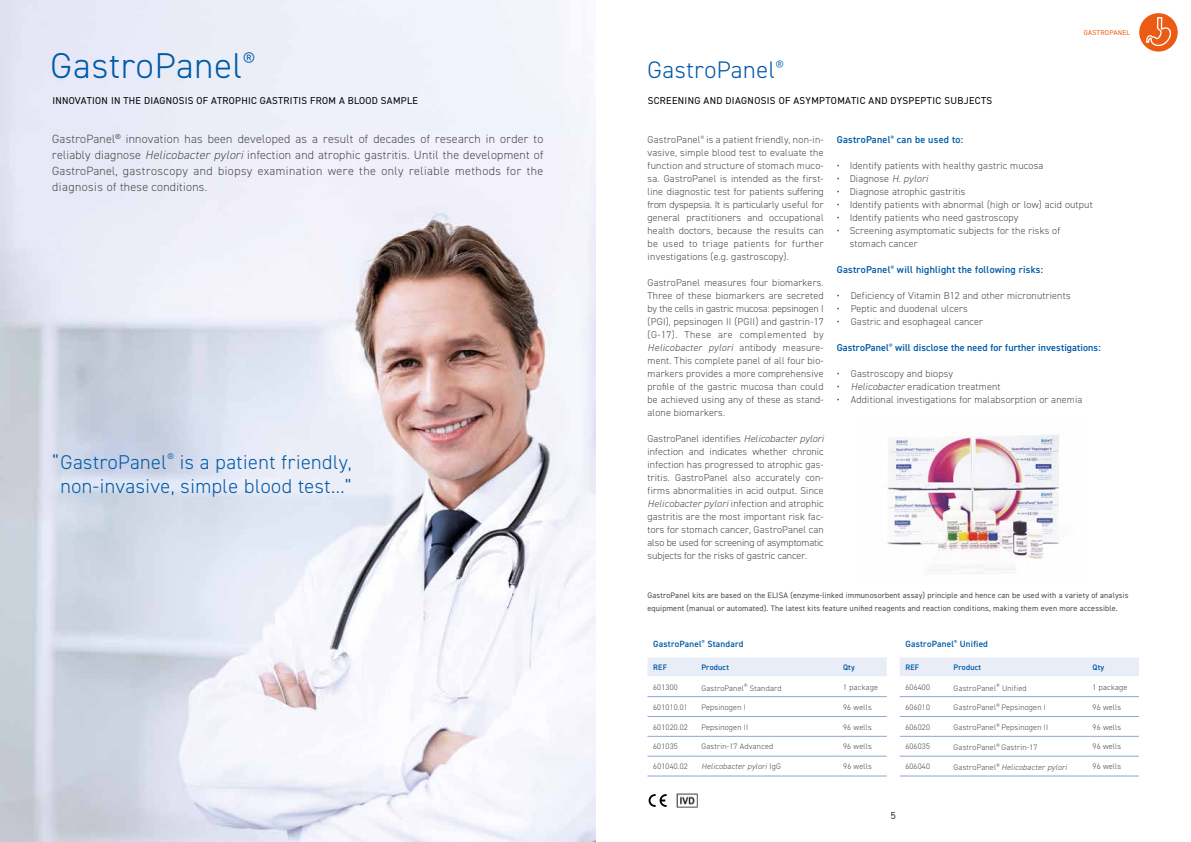
<style>
.page{position:relative;width:1191px;height:842px;background:#fff}
.page>*{position:absolute;margin:0;border:0;box-sizing:border-box;transform-origin:0 0}
.t1{font:300 36px "DIN2014";letter-spacing:.025em;color:#005aa7}
.t2{font:300 24px "DIN2014";letter-spacing:.025em;color:#005aa7}
.t3{font:300 20px/24px "DIN2014";letter-spacing:.025em;color:#005aa7;text-align:center}
.t4{font:300 12px/16px "DIN2014";letter-spacing:.04em;color:#4a4a49;text-align:justify}
.t5{font:300 10px/13px "DIN2014";letter-spacing:.02em;color:#4a4a49;text-align:justify}
.t6{font:600 10px "DIN2014";letter-spacing:.02em;color:#005aa7}
.t7{font:10px "DIN2014";letter-spacing:.03em;color:#000}
.t8{font:600 9px "DIN2014";letter-spacing:.025em;color:#005aa7}
.t9{font:300 8px "DIN2014";letter-spacing:.025em;color:#4a4a49}
.t10{font:8px/13px "DIN2014";letter-spacing:.02em;color:#4a4a49}
.t11{font:italic 300 8px "DIN2014";letter-spacing:.025em;color:#4a4a49}
.t12{font:600 8px "DIN2014";letter-spacing:.025em;color:#005aa7}
.t13{font:7px "DIN2014";letter-spacing:.035em;color:#eb5b13}
.s1{font-style:italic}
.s2{color:#005aa7}
.s3{font-style:normal}
</style>
<div class="page">
<div style="left:1139px;top:13px;width:38px;height:39px;background:#eb5b13;border-radius:50%"></div>
<svg style="left:1145px;top:16px;width:26px;height:31px"></svg>
<img style="left:0;top:0;width:595px;height:842px">
<svg style="left:648px;top:794px;width:18px;height:13px"></svg>
<img style="left:676px;top:794px;width:21px;height:13px">
<div style="left:647px;top:657px;width:239px;height:19px;background:#e9edf8"></div>
<hr style="left:647px;top:696px;width:48px;height:1px;background:#8da4d5">
<hr style="left:695px;top:696px;width:142px;height:1px;background:#8da4d5">
<hr style="left:837px;top:696px;width:49px;height:1px;background:#8da4d5">
<hr style="left:647px;top:716px;width:48px;height:1px;background:#8da4d5">
<hr style="left:695px;top:716px;width:142px;height:1px;background:#8da4d5">
<hr style="left:837px;top:716px;width:49px;height:1px;background:#8da4d5">
<hr style="left:647px;top:736px;width:48px;height:1px;background:#8da4d5">
<hr style="left:695px;top:736px;width:142px;height:1px;background:#8da4d5">
<hr style="left:837px;top:736px;width:49px;height:1px;background:#8da4d5">
<hr style="left:647px;top:756px;width:48px;height:1px;background:#8da4d5">
<hr style="left:695px;top:756px;width:142px;height:1px;background:#8da4d5">
<hr style="left:837px;top:756px;width:49px;height:1px;background:#8da4d5">
<hr style="left:647px;top:776px;width:48px;height:1px;background:#8da4d5">
<hr style="left:695px;top:776px;width:142px;height:1px;background:#8da4d5">
<hr style="left:837px;top:776px;width:49px;height:1px;background:#8da4d5">
<div style="left:900px;top:657px;width:239px;height:19px;background:#e9edf8"></div>
<hr style="left:899px;top:696px;width:49px;height:1px;background:#8da4d5">
<hr style="left:948px;top:696px;width:141px;height:1px;background:#8da4d5">
<hr style="left:1089px;top:696px;width:50px;height:1px;background:#8da4d5">
<hr style="left:899px;top:716px;width:49px;height:1px;background:#8da4d5">
<hr style="left:948px;top:716px;width:141px;height:1px;background:#8da4d5">
<hr style="left:1089px;top:716px;width:50px;height:1px;background:#8da4d5">
<hr style="left:899px;top:736px;width:49px;height:1px;background:#8da4d5">
<hr style="left:948px;top:736px;width:141px;height:1px;background:#8da4d5">
<hr style="left:1089px;top:736px;width:50px;height:1px;background:#8da4d5">
<hr style="left:899px;top:756px;width:49px;height:1px;background:#8da4d5">
<hr style="left:948px;top:756px;width:141px;height:1px;background:#8da4d5">
<hr style="left:1089px;top:756px;width:50px;height:1px;background:#8da4d5">
<hr style="left:899px;top:776px;width:49px;height:1px;background:#8da4d5">
<hr style="left:948px;top:776px;width:141px;height:1px;background:#8da4d5">
<hr style="left:1089px;top:776px;width:50px;height:1px;background:#8da4d5">
<img style="left:887px;top:431px;width:173px;height:143px">
<h1 class="t1" style="left:50px;top:49px;width:206px">GastroPanel<sup>®</sup></h1>
<p class="t7" style="left:52px;top:96px;width:367px">INNOVATION IN THE DIAGNOSIS OF ATROPHIC GASTRITIS FROM A BLOOD SAMPLE</p>
<p class="t4" style="left:52px;top:132px;width:493px">GastroPanel<sup>®</sup> innovation has been developed as a result of decades of research in order to reliably diagnose <span class="s1">Helicobacter pylori</span> infection and atrophic gastritis. Until the development of GastroPanel, gastroscopy and biopsy examination were the only reliable methods for the diagnosis of these conditions.</p>
<h3 class="t3" style="left:52px;top:450px;width:301px">“ GastroPanel<sup>®</sup> is a patient friendly, non-invasive, simple blood test...”</h3>
<h2 class="t2" style="left:647px;top:59px;width:138px">GastroPanel<sup>®</sup></h2>
<p class="t7" style="left:647px;top:96px;width:346px">SCREENING AND DIAGNOSIS OF ASYMPTOMATIC AND DYSPEPTIC SUBJECTS</p>
<p class="t13" style="left:1083px;top:30px;width:48px">GASTROPANEL</p>
<p class="t5" style="left:647px;top:133px;width:178px">GastroPanel<sup>®</sup> is a patient friendly, non-in&shy;vasive, simple blood test to evaluate the function and structure of stomach muco&shy;sa. GastroPanel is intended as the first&shy;line diagnostic test for patients suffering from dyspepsia. It is particularly useful for general practitioners and occupational health doctors, because the results can be used to triage patients for further investigations (e.g. gastroscopy).</p>
<p class="t5" style="left:647px;top:276px;width:178px">GastroPanel measures four biomarkers.<br>Three of these biomarkers are secreted by the cells in gastric mucosa: pepsinogen I (PGI), pepsinogen II (PGII) and gastrin-17 (G-17). These are complemented by <span class="s1">Helicobacter pylori</span> antibody measure&shy;ment. This complete panel of all four bio&shy;markers provides a more comprehensive profile of the gastric mucosa than could be achieved using any of these as stand&shy;alone biomarkers.</p>
<p class="t5" style="left:647px;top:432px;width:178px">GastroPanel identifies <span class="s1">Helicobacter pylori </span>infection and indicates whether chronic infection has progressed to atrophic gas&shy;tritis. GastroPanel also accurately con&shy;firms abnormalities in acid output. Since <span class="s1">Helicobacter pylori</span> infection and atrophic gastritis are the most important risk fac&shy;tors for stomach cancer, GastroPanel can also be used for screening of asymptomatic subjects for the risks of gastric cancer.</p>
<p class="t6" style="left:836px;top:135px;width:128px">GastroPanel<sup>®</sup> can be used to:</p>
<p class="t5" style="left:836px;top:159px;width:208px"><span class="s2">•</span> Identify patients with healthy gastric mucosa</p>
<p class="t5" style="left:836px;top:172px;width:93px"><span class="s2">•</span> Diagnose <span class="s1">H. pylori</span></p>
<p class="t5" style="left:836px;top:185px;width:130px"><span class="s2">•</span> Diagnose atrophic gastritis</p>
<p class="t5" style="left:836px;top:198px;width:258px"><span class="s2">•</span> Identify patients with abnormal (high or low) acid output</p>
<p class="t5" style="left:836px;top:211px;width:183px"><span class="s2">•</span> Identify patients who need gastroscopy</p>
<p class="t5" style="left:849px;top:224px;width:212px;text-indent:-13px"><span class="s2">•</span> Screening asymptomatic subjects for the risks of stomach cancer</p>
<p class="t6" style="left:836px;top:265px;width:208px">GastroPanel<sup>®</sup> will highlight the following risks:</p>
<p class="t5" style="left:836px;top:289px;width:235px"><span class="s2">•</span> Deficiency of Vitamin B12 and other micronutrients</p>
<p class="t5" style="left:836px;top:302px;width:132px"><span class="s2">•</span> Peptic and duodenal ulcers</p>
<p class="t5" style="left:836px;top:315px;width:148px"><span class="s2">•</span> Gastric and esophageal cancer</p>
<p class="t6" style="left:836px;top:343px;width:265px">GastroPanel<sup>®</sup> will disclose the need for further investigations:</p>
<p class="t5" style="left:836px;top:367px;width:118px"><span class="s2">•</span> Gastroscopy and biopsy</p>
<p class="t5" style="left:836px;top:380px;width:165px"><span class="s2">•</span> <span class="s1">Helicobacter</span> eradication treatment</p>
<p class="t5" style="left:836px;top:393px;width:247px"><span class="s2">•</span> Additional investigations for malabsorption or anemia</p>
<p class="t10" style="left:647px;top:589px;width:482px">GastroPanel kits are based on the ELISA (enzyme-linked immunosorbent assay) principle and hence can be used with a variety of analysis equipment (manual or automated). The latest kits feature unified reagents and reaction conditions, making them even more accessible.</p>
<p class="t8" style="left:653px;top:640px;width:92px">GastroPanel<sup>®</sup> Standard</p>
<p class="t12" style="left:653px;top:663px;width:15px">REF</p>
<p class="t12" style="left:701px;top:663px;width:29px">Product</p>
<p class="t12" style="left:843px;top:663px;width:13px">Qty</p>
<p class="t9" style="left:653px;top:683px;width:26px">601300</p>
<p class="t9" style="left:701px;top:684px;width:82px">GastroPanel<sup>®</sup> Standard</p>
<p class="t9" style="left:843px;top:683px;width:36px">1 package</p>
<p class="t9" style="left:653px;top:703px;width:36px">601010.01</p>
<p class="t9" style="left:701px;top:703px;width:46px">Pepsinogen I</p>
<p class="t9" style="left:843px;top:703px;width:30px">96 wells</p>
<p class="t9" style="left:653px;top:723px;width:36px">601020.02</p>
<p class="t9" style="left:701px;top:723px;width:48px">Pepsinogen II</p>
<p class="t9" style="left:843px;top:723px;width:30px">96 wells</p>
<p class="t9" style="left:653px;top:743px;width:26px">601035</p>
<p class="t9" style="left:701px;top:743px;width:73px">Gastrin-17 Advanced</p>
<p class="t9" style="left:843px;top:743px;width:30px">96 wells</p>
<p class="t9" style="left:653px;top:763px;width:36px">601040.02</p>
<p class="t11" style="left:701px;top:764px;width:81px">Helicobacter pylori <span class="s3">IgG</span></p>
<p class="t9" style="left:843px;top:763px;width:30px">96 wells</p>
<p class="t8" style="left:905px;top:640px;width:84px">GastroPanel<sup>®</sup> Unified</p>
<p class="t12" style="left:905px;top:663px;width:15px">REF</p>
<p class="t12" style="left:953px;top:663px;width:29px">Product</p>
<p class="t12" style="left:1092px;top:663px;width:13px">Qty</p>
<p class="t9" style="left:905px;top:683px;width:26px">606400</p>
<p class="t9" style="left:953px;top:684px;width:75px">GastroPanel<sup>®</sup> Unified</p>
<p class="t9" style="left:1092px;top:683px;width:36px">1 package</p>
<p class="t9" style="left:905px;top:703px;width:26px">606010</p>
<p class="t9" style="left:953px;top:704px;width:94px">GastroPanel<sup>®</sup> Pepsinogen I</p>
<p class="t9" style="left:1092px;top:703px;width:30px">96 wells</p>
<p class="t9" style="left:905px;top:723px;width:26px">606020</p>
<p class="t9" style="left:953px;top:724px;width:96px">GastroPanel<sup>®</sup> Pepsinogen II</p>
<p class="t9" style="left:1092px;top:723px;width:30px">96 wells</p>
<p class="t9" style="left:905px;top:743px;width:26px">606035</p>
<p class="t9" style="left:953px;top:744px;width:85px">GastroPanel<sup>®</sup> Gastrin-17</p>
<p class="t9" style="left:1092px;top:743px;width:30px">96 wells</p>
<p class="t9" style="left:905px;top:763px;width:26px">606040</p>
<p class="t11" style="left:953px;top:764px;width:115px"><span class="s3">GastroPanel</span><sup>®</sup> Helicobacter pylori</p>
<p class="t9" style="left:1092px;top:763px;width:30px">96 wells</p>
<p class="t5" style="left:890px;top:809px;width:6px">5</p>
</div>
